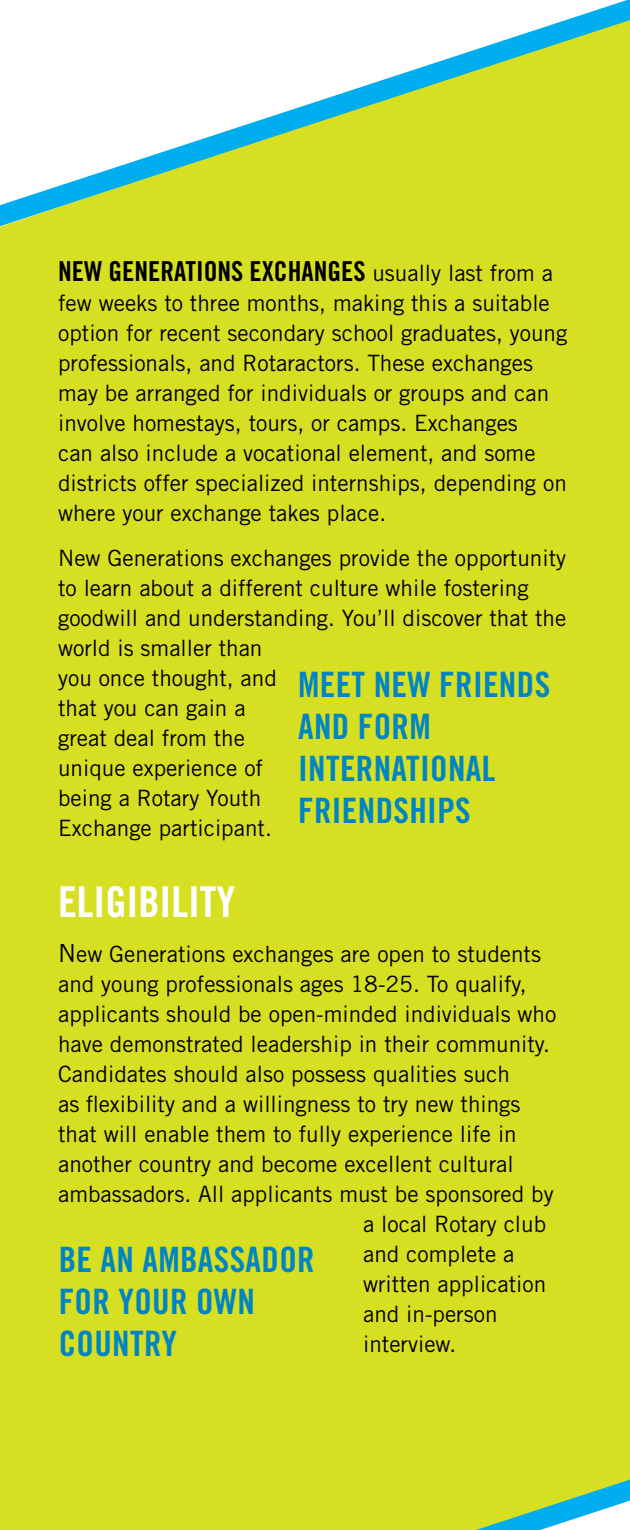
<style>
.page{position:relative;width:630px;height:1530px;background:#fff}
.page>*{position:absolute;margin:0;border:0;box-sizing:border-box;transform-origin:0 0}
.t1{font:42.5px "Trade Gothic LT Std Bd Cn 20";color:#fff}
.t2{font:35px/42px "Trade Gothic LT Std Bd Cn 20";letter-spacing:.01em;color:#0085c3}
.t3{font:27.5px "Trade Gothic LT Std Bd Cn 20";color:#000}
.t4{font:22.5px/30px "Trade Gothic LT Std";color:#000}
.s1{font-family:"Trade Gothic LT Std Bd Cn 20";font-size:27.5px}
.s2{font-size:25px}
</style>
<div class="page">
<div style="left:0;top:300px;width:630px;height:1230px;background:#d7df23"></div>
<svg style="left:0;top:0;width:630px;height:300px"></svg>
<div style="left:155px;top:1116px;width:475px;height:414px;background:#d7df23"></div>
<p class="t4" style="left:58px;top:258px;width:511px;text-indent:116px"><span class="s1">ATIONS EXCHANGES</span> usually last from a few weeks to three months, making this a suitable option for recent secondary school graduates, young professionals, and Rotaractors. These exchanges may be arranged for individuals or groups and can involve homestays, tours, or camps. Exchanges<br>can also include a vocational element, and some districts offer specialized internships, depending on where your exchange takes place.</p>
<p class="t4" style="left:58px;top:543px;width:510px">New Generations exchanges provide the opportunity to learn about a different culture while fostering goodwill and understanding. You’ll discover that the world is smaller than<br>you once thought, and<br>that you can gain a<br>great deal from the<br>unique experience of<br>being a Rotary Youth<br>Exchange participant.</p>
<p class="t3" style="left:58px;top:255px;width:78px">NEW GENER</p>
<h2 class="t2" style="left:298px;top:663px;width:95px">MEET NEW</h2>
<h2 class="t2" style="left:439px;top:663px;width:112px">FRIENDS</h2>
<h2 class="t2" style="left:298px;top:705px;width:199px">AND FORM<br>INTERNATIONAL<br>FRIENDSHIPS</h2>
<h1 class="t1" style="left:58px;top:876px;width:179px">ELIGIBILITY</h1>
<p class="t4" style="left:58px;top:939px;width:484px"><span class="s2">N</span>ew Generations exchanges are open to students</p>
<p class="t4" style="left:58px;top:969px;width:470px">and young professionals ages 18-25. To qualify,</p>
<p class="t4" style="left:58px;top:999px;width:500px">applicants should be open-minded individuals who</p>
<p class="t4" style="left:58px;top:1029px;width:494px">have demonstrated leadership in their community.</p>
<p class="t4" style="left:58px;top:1059px;width:453px">Candidates should also possess qualities such</p>
<p class="t4" style="left:58px;top:1089px;width:464px">as flexibility and a willingness to try new things</p>
<p class="t4" style="left:58px;top:1119px;width:460px">that will enable them to fully experience life in</p>
<p class="t4" style="left:58px;top:1149px;width:457px">another country and become excellent cultural</p>
<p class="t4" style="left:58px;top:1179px;width:497px">ambassadors. All applicants must be sponsored by</p>
<p class="t4" style="left:363px;top:1209px;width:185px">a local Rotary club</p>
<p class="t4" style="left:363px;top:1239px;width:153px">and complete a</p>
<p class="t4" style="left:363px;top:1269px;width:185px">written application</p>
<p class="t4" style="left:363px;top:1299px;width:136px">and in-person</p>
<p class="t4" style="left:363px;top:1329px;width:95px">interview.</p>
<h2 class="t2" style="left:59px;top:1239px;width:254px">BE AN AMBASSADOR<br>FOR YOUR OWN<br>COUNTRY</h2>
</div>
